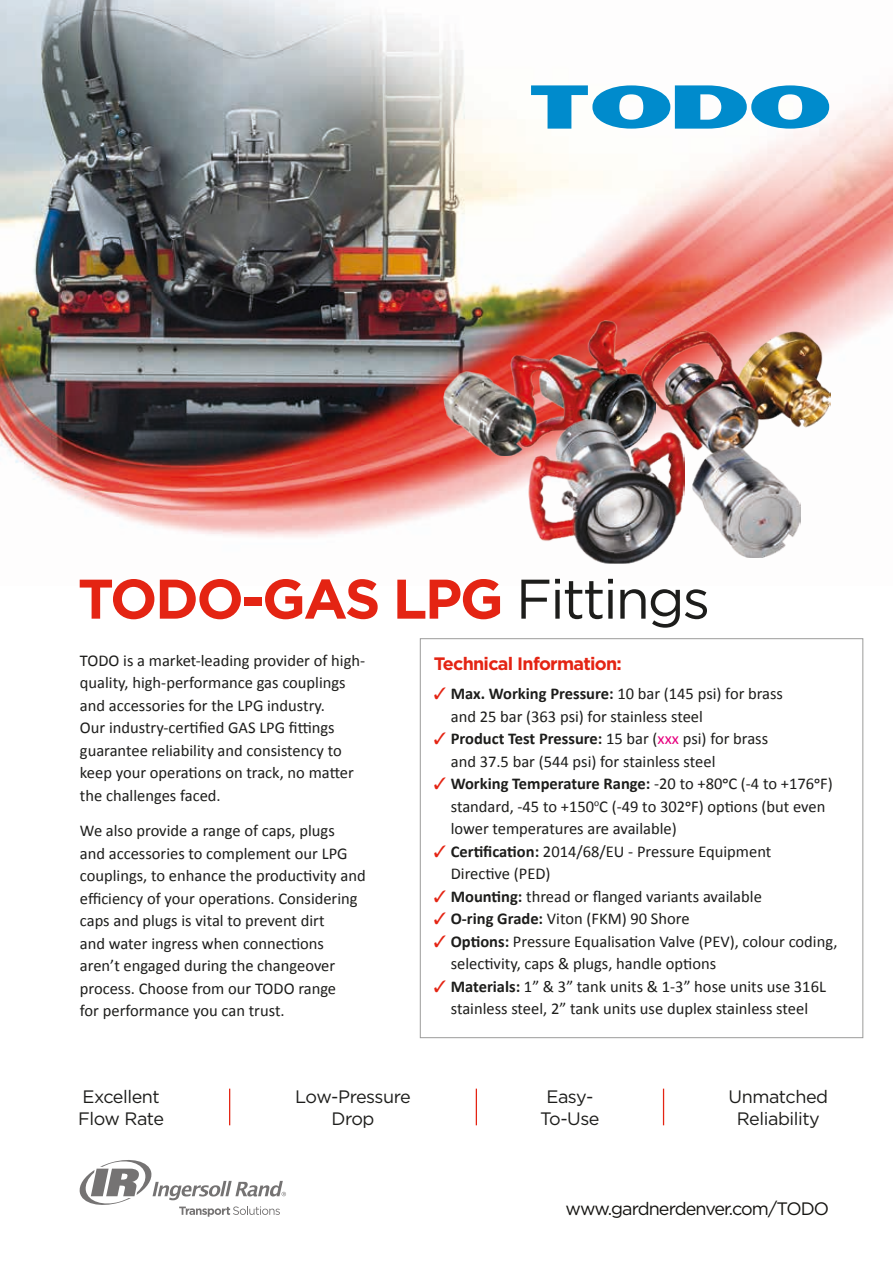
<style>
.page{position:relative;width:893px;height:1263px;background:#fff}
.page>*{position:absolute;margin:0;border:0;box-sizing:border-box;transform-origin:0 0}
.t1{font:700 55.65px "Gotham";letter-spacing:-.04em;color:#e42413}
.t2{font:18px/21.6px "Gotham";letter-spacing:-.025em;color:#1d1d1b;text-align:center}
.t3{font:18px "Gotham";letter-spacing:-.05em;color:#151411}
.t4{font:700 18px "Gotham";letter-spacing:-.04em;color:#e42413}
.t5{font:16.5px/22.5px "Calibri";color:#1d1d1b}
.s1{font-weight:400;color:#1d1d1b}
.s2{color:#e42413}
.s3{font-weight:700}
.s4{color:#e6007e}
</style>
<div class="page">
<img style="left:0;top:0;width:893px;height:558px">
<svg style="left:531px;top:85px;width:298px;height:44px"></svg>
<hr style="left:229px;top:1089px;width:1px;height:36px;background:#e42413">
<hr style="left:476px;top:1089px;width:1px;height:36px;background:#e42413">
<hr style="left:663px;top:1089px;width:1px;height:36px;background:#e42413">
<img style="left:443px;top:321px;width:212px;height:134px">
<img style="left:641px;top:331px;width:189px;height:124px">
<img style="left:692px;top:448px;width:108px;height:109px">
<img style="left:528px;top:420px;width:157px;height:144px">
<svg style="left:80px;top:1160px;width:206px;height:57px"></svg>
<h1 class="t1" style="left:78px;top:562px;width:634px">TODO-GAS LPG <span class="s1">Fittings</span></h1>
<p class="t5" style="left:80px;top:648px;width:287px">TODO is a market-leading provider of high&shy;quality, high-performance gas couplings and accessories for the LPG industry.<br>Our industry-certified GAS LPG fittings guarantee reliability and consistency to keep your operations on track, no matter the challenges faced.</p>
<p class="t5" style="left:80px;top:819px;width:287px">We also provide a range of caps, plugs<br>and accessories to complement our LPG couplings, to enhance the productivity and efficiency of your operations. Considering caps and plugs is vital to prevent dirt<br>and water ingress when connections aren’t engaged during the changeover process. Choose from our TODO range<br>for performance you can trust.</p>
<p class="t4" style="left:434px;top:652px;width:190px">Technical Information:</p>
<p class="t5" style="left:451px;top:682px;width:334px;text-indent:-17px"><span class="s2">✓</span> <span class="s3">Max. Working Pressure:</span> 10 bar (145 psi) for brass and 25 bar (363 psi) for stainless steel</p>
<p class="t5" style="left:451px;top:727px;width:319px;text-indent:-17px"><span class="s2">✓</span> <span class="s3">Product Test Pressure:</span> 15 bar (<span class="s4">xxx</span> psi) for brass and 37.5 bar (544 psi) for stainless steel</p>
<p class="t5" style="left:451px;top:772px;width:383px;text-indent:-17px"><span class="s2">✓</span> <span class="s3">Working Temperature Range:</span> -20 to +80oC (-4 to +176oF) standard, -45 to +150<sup>o</sup>C (-49 to 302oF) options (but even lower temperatures are available)</p>
<p class="t5" style="left:451px;top:839px;width:322px;text-indent:-17px"><span class="s2">✓</span> <span class="s3">Certification:</span> 2014/68/EU - Pressure Equipment<br>Directive (PED)</p>
<p class="t5" style="left:434px;top:884px;width:330px"><span class="s2">✓</span> <span class="s3">Mounting:</span> thread or flanged variants available</p>
<p class="t5" style="left:434px;top:907px;width:257px"><span class="s2">✓</span> <span class="s3">O-ring Grade:</span> Viton (FKM) 90 Shore</p>
<p class="t5" style="left:451px;top:929px;width:388px;text-indent:-17px"><span class="s2">✓</span> <span class="s3">Options:</span> Pressure Equalisation Valve (PEV), colour coding, selectivity, caps &amp; plugs, handle options</p>
<p class="t5" style="left:434px;top:974px;width:394px;text-align:center"><span class="s2">✓</span> <span class="s3">Materials:</span> 1” &amp; 3” tank units &amp; 1-3” hose units use 316L stainless steel, 2” tank units use duplex stainless steel</p>
<p class="t2" style="left:78px;top:1086px;width:88px;text-align:left">Excellent<br>Flow Rate</p>
<p class="t2" style="left:295px;top:1085px;width:117px">Low-Pressure<br>Drop</p>
<p class="t2" style="left:540px;top:1086px;width:61px">Easy-<br>To-Use</p>
<p class="t2" style="left:729px;top:1085px;width:101px">Unmatched<br>Reliability</p>
<p class="t3" style="left:566px;top:1197px;width:265px">www.gardnerdenver.com/TODO</p>
</div>
